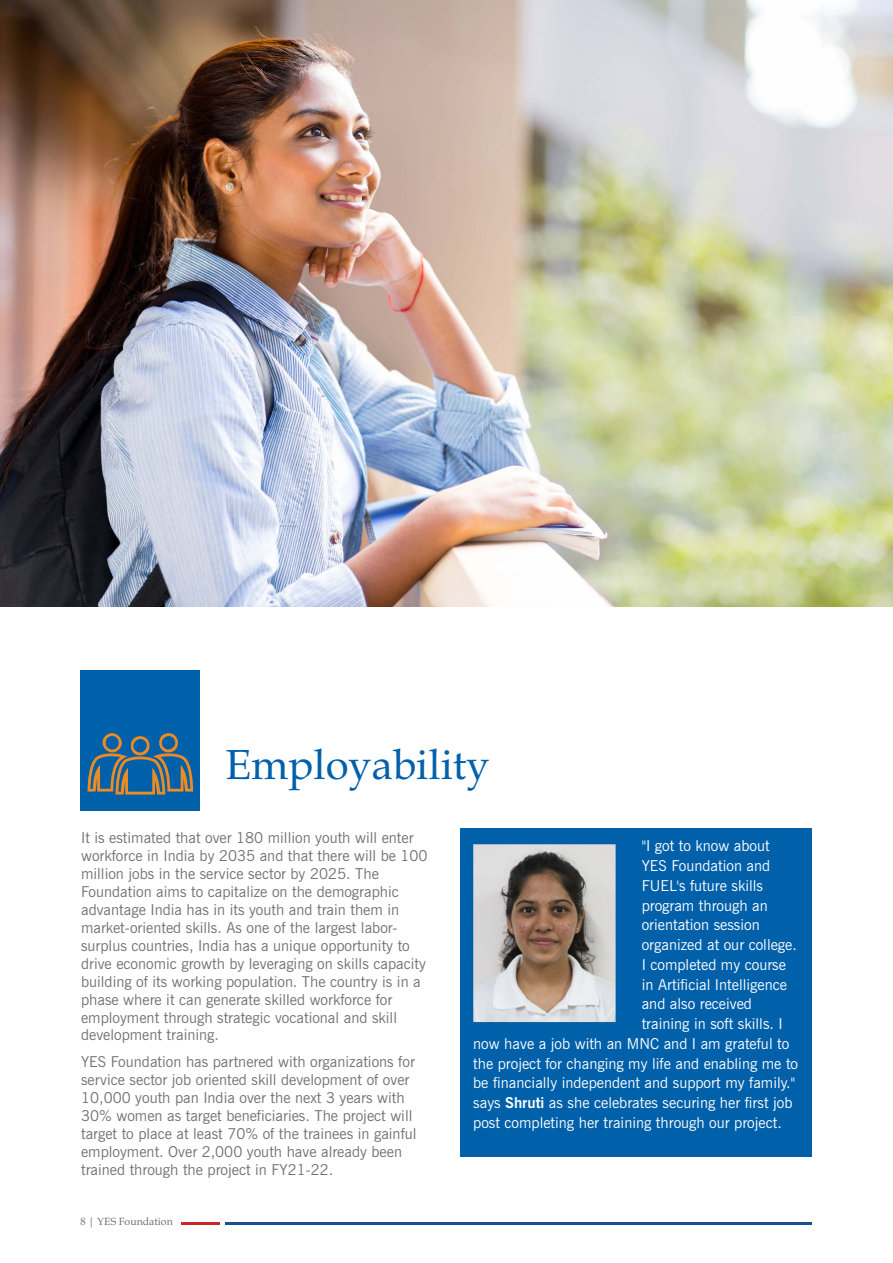
<style>
.page{position:relative;width:893px;height:1263px;background:#fff}
.page>*{position:absolute;margin:0;border:0;box-sizing:border-box;transform-origin:0 0}
.t1{font:42px "Book Antiqua";color:#0060aa}
.t2{font:15px/18px "News Gothic BT";color:#727271}
.t3{font:15px "News Gothic BT";color:#fefefe}
.t4{font:10.5px "Book Antiqua";color:#727271}
.s1{font-weight:700}
</style>
<div class="page">
<img style="left:0;top:0;width:893px;height:607px">
<div style="left:81px;top:671px;width:119px;height:140px;background:#0060aa"></div>
<svg style="left:88px;top:733px;width:105px;height:61px"></svg>
<div style="left:460px;top:829px;width:352px;height:328px;background:#0060aa"></div>
<img style="left:473px;top:844px;width:143px;height:178px">
<hr style="left:225px;top:1222px;width:587px;height:3px;background:#185091">
<hr style="left:181px;top:1222px;width:39px;height:3px;background:#c72923">
<h1 class="t1" style="left:225px;top:748px;width:266px">Employability</h1>
<p class="t2" style="left:81px;top:830px;width:348px">It is estimated that over 180 million youth will enter workforce in India by 2035 and that there will be 100 million jobs in the service sector by 2025. The Foundation aims to capitalize on the demographic advantage India has in its youth and train them in market-oriented skills. As one of the largest labor&shy;surplus countries, India has a unique opportunity to drive economic growth by leveraging on skills capacity building of its working population. The country is in a phase where it can generate skilled workforce for employment through strategic vocational and skill development training.</p>
<p class="t2" style="left:81px;top:1054px;width:337px">YES Foundation has partnered with organizations for service sector job oriented skill development of over 10,000 youth pan India over the next 3 years with 30% women as target beneficiaries. The project will target to place at least 70% of the trainees in gainful employment. Over 2,000 youth have already been trained through the project in FY21-22.</p>
<p class="t4" style="left:80px;top:1217px;width:94px">8 | YES Foundation</p>
<p class="t3" style="left:642px;top:840px;width:129px">"I got to know about</p>
<p class="t3" style="left:642px;top:860px;width:130px">YES Foundation and</p>
<p class="t3" style="left:642px;top:879px;width:123px">FUEL's future skills</p>
<p class="t3" style="left:642px;top:899px;width:128px">program through an</p>
<p class="t3" style="left:642px;top:919px;width:120px">orientation session</p>
<p class="t3" style="left:642px;top:939px;width:157px">organized at our college.</p>
<p class="t3" style="left:642px;top:958px;width:146px">I completed my course</p>
<p class="t3" style="left:642px;top:978px;width:147px">in Artificial Intelligence</p>
<p class="t3" style="left:642px;top:998px;width:112px">and also received</p>
<p class="t3" style="left:642px;top:1018px;width:143px">training in soft skills. I</p>
<p class="t3" style="left:473px;top:1037px;width:318px">now have a job with an MNC and I am grateful to</p>
<p class="t3" style="left:473px;top:1057px;width:326px">the project for changing my life and enabling me to</p>
<p class="t3" style="left:473px;top:1077px;width:323px">be financially independent and support my family."</p>
<p class="t3" style="left:473px;top:1097px;width:321px">says <span class="s1">Shruti</span> as she celebrates securing her first job</p>
<p class="t3" style="left:473px;top:1116px;width:310px">post completing her training through our project.</p>
</div>
